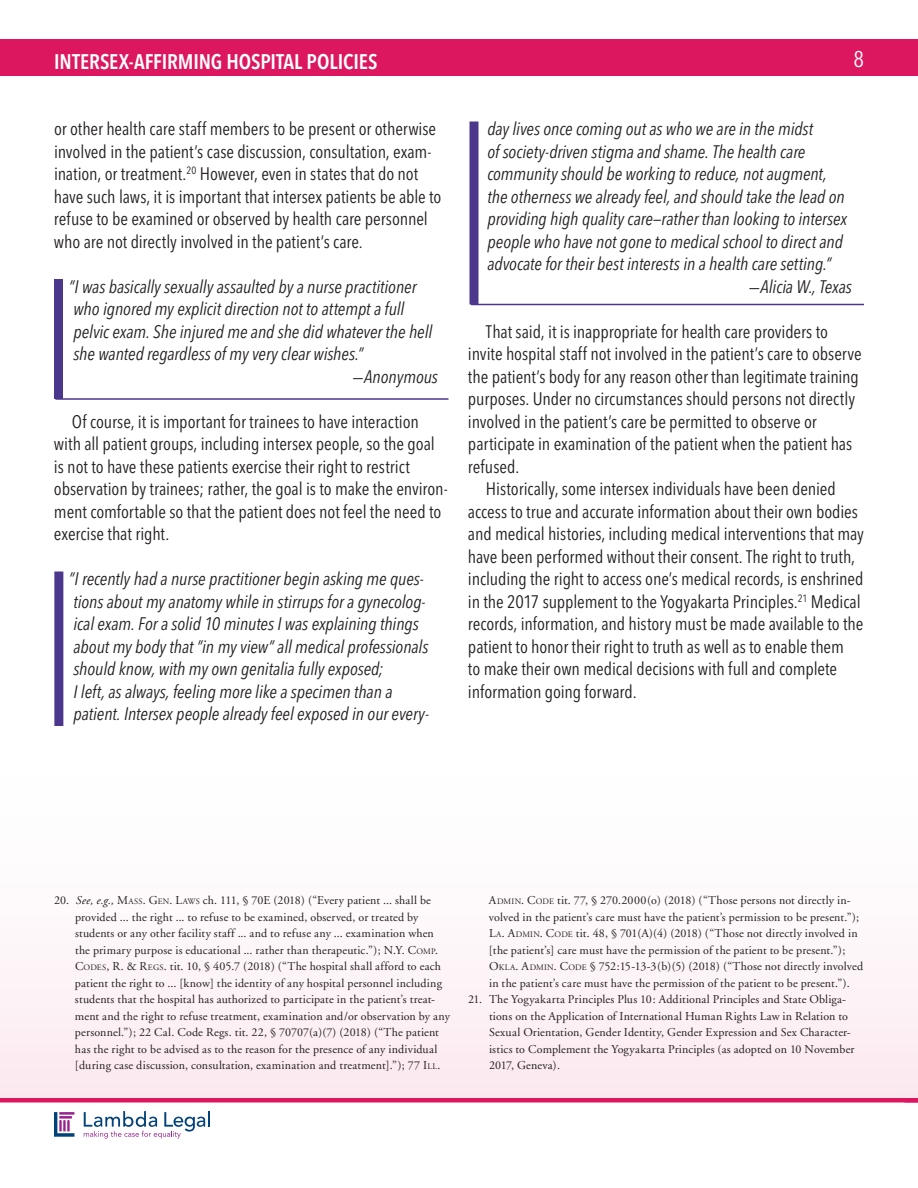
<style>
.page{position:relative;width:918px;height:1188px;background:#fff}
.page>*{position:absolute;margin:0;border:0;box-sizing:border-box;transform-origin:0 0}
.t1{font:condensed 22.5px "Avenir Next LT Pro";color:#fff}
.t2{font:600 condensed 21px "Avenir Next LT Pro";letter-spacing:-.005em;color:#fff}
.t3{font:condensed 18px/22.5px "Avenir Next LT Pro";letter-spacing:-.005em;color:#231f20}
.t4{font:italic condensed 18px/22.5px "Avenir Next LT Pro";letter-spacing:-.005em;color:#231f20}
.t5{font:12px/16.5px "Adobe Garamond";letter-spacing:.015em;color:#231f20}
.s1{font-stretch:normal}
.s2{font-style:italic}
.s3{font-style:inherit}
.s4{font-size:8.4px}
</style>
<div class="page">
<div style="left:0;top:723px;width:918px;height:377px;background:linear-gradient(to right,#fdf7f9,#fdf7f9)"></div>
<div style="left:0;top:39px;width:918px;height:37px;background:#dc1760"></div>
<div style="left:54px;top:279px;width:9px;height:120px;background:#4c378d"></div>
<hr style="left:56px;top:398px;width:392px;height:2px;background:#4c378d">
<div style="left:470px;top:122px;width:8px;height:182px;background:#4c378d"></div>
<hr style="left:471px;top:304px;width:393px;height:1px;background:#4c378d">
<div style="left:54px;top:572px;width:9px;height:154px;background:#4c378d"></div>
<hr style="left:0;top:1098px;width:918px;height:4px;background:#dc1760">
<svg style="left:84px;top:1111px;width:125px;height:28px"></svg>
<svg style="left:54px;top:1112px;width:21px;height:25px"></svg>
<p class="t2" style="left:54px;top:49px;width:325px">INTERSEX-AFFIRMING HOSPITAL POLICIES</p>
<p class="t1" style="left:853px;top:46px;width:12px">8</p>
<p class="t3" style="left:54px;top:117px;width:389px">or other health care staff members to be present or otherwise involved in the patient’s case discussion, consultation, exam&shy;ination, or treatment.<sup>20</sup> However, even in states that do not have such laws, it is important that intersex patients be able to refuse to be examined or observed by health care personnel who are not directly involved in the patient’s care.</p>
<p class="t4" style="left:69px;top:275px;width:349px">”I was basically sexually assaulted by a nurse practitioner</p>
<p class="t4" style="left:73px;top:297px;width:333px">who ignored my explicit direction not to attempt a full</p>
<p class="t4" style="left:73px;top:320px;width:360px">pelvic exam. She injured me and she did whatever the hell</p>
<p class="t4" style="left:73px;top:342px;width:291px">she wanted regardless of my very clear wishes.”</p>
<p class="t4" style="left:353px;top:365px;width:86px"><span class="s1">—</span>Anonymous</p>
<p class="t3" style="left:54px;top:410px;width:395px;text-indent:18px">Of course, it is important for trainees to have interaction with all patient groups, including intersex people, so the goal is not to have these patients exercise their right to restrict observation by trainees; rather, the goal is to make the environ&shy;ment comfortable so that the patient does not feel the need to exercise that right.</p>
<p class="t4" style="left:69px;top:567px;width:361px">”I recently had a nurse practitioner begin asking me ques&shy;tions about my anatomy while in stirrups for a gynecolog&shy;ical exam. For a solid 10 minutes I was explaining things about my body that ”in my view” all medical professionals should know, with my own genitalia fully exposed;<br>I left, as always, feeling more like a specimen than a patient. Intersex people already feel exposed in our every-</p>
<p class="t4" style="left:487px;top:117px;width:327px">day lives once coming out as who we are in the midst</p>
<p class="t4" style="left:487px;top:140px;width:320px">of society-driven stigma and shame. The health care</p>
<p class="t4" style="left:487px;top:162px;width:341px">community should be working to reduce, not augment,</p>
<p class="t4" style="left:487px;top:185px;width:359px">the otherness we already feel, and should take the lead on</p>
<p class="t4" style="left:487px;top:207px;width:361px">providing high quality care—rather than looking to intersex</p>
<p class="t4" style="left:487px;top:230px;width:357px">people who have not gone to medical school to direct and</p>
<p class="t4" style="left:487px;top:252px;width:345px">advocate for their best interests in a health care setting.”</p>
<p class="t4" style="left:749px;top:275px;width:104px"><span class="s1">—</span>Alicia W., Texas</p>
<p class="t3" style="left:468px;top:320px;width:395px;text-indent:18px">That said, it is inappropriate for health care providers to invite hospital staff not involved in the patient’s care to observe the patient’s body for any reason other than legitimate training purposes. Under no circumstances should persons not directly involved in the patient’s care be permitted to observe or participate in examination of the patient when the patient has refused.</p>
<p class="t3" style="left:468px;top:477px;width:397px;text-indent:18px">Historically, some intersex individuals have been denied access to true and accurate information about their own bodies and medical histories, including medical interventions that may have been performed without their consent. The right to truth, including the right to access one’s medical records, is enshrined in the 2017 supplement to the Yogyakarta Principles.<sup>21</sup> Medical records, information, and history must be made available to the patient to honor their right to truth as well as to enable them<br>to make their own medical decisions with full and complete information going forward.</p>
<p class="t5" style="left:75px;top:893px;width:377px;text-indent:-21px">20. <span class="s2">See, e.g.,</span> <span class="s3">M</span><span class="s4">ASS</span><span class="s3">. G</span><span class="s4">EN</span><span class="s3">. L</span><span class="s4">AWS</span> ch. 111, § 70E (2018) (“Every patient ... shall be provided ... the right ... to refuse to be examined, observed, or treated by students or any other facility staff ... and to refuse any ... examination when the primary purpose is educational ... rather than therapeutic.”); <span class="s3">N.Y. C</span><span class="s4">OMP</span><span class="s3">.<br>C</span><span class="s4">ODES</span><span class="s3">, R. &amp; R</span><span class="s4">EGS</span><span class="s3">.</span> tit. 10, § 405.7 (2018) (“The hospital shall afford to each patient the right to ... [know] the identity of any hospital personnel including students that the hospital has authorized to participate in the patient’s treat&shy;ment and the right to refuse treatment, examination and/or observation by any personnel.”); 22 Cal. Code Regs. tit. 22, § 70707(a)(7) (2018) (“The patient has the right to be advised as to the reason for the presence of any individual [during case discussion, consultation, examination and treatment].”); 77 <span class="s3">I</span><span class="s4">LL</span><span class="s3">.</span></p>
<p class="t5" style="left:489px;top:893px;width:376px"><span class="s3">A</span><span class="s4">DMIN</span><span class="s3">. C</span><span class="s4">ODE</span> tit. 77, § 270.2000(o) (2018) (“Those persons not directly in&shy;volved in the patient’s care must have the patient’s permission to be present.”); <span class="s3">L</span><span class="s4">A</span><span class="s3">. A</span><span class="s4">DMIN</span><span class="s3">. C</span><span class="s4">ODE</span> tit. 48, § 701(A)(4) (2018) (“Those not directly involved in [the patient’s] care must have the permission of the patient to be present.”); <span class="s3">O</span><span class="s4">KLA</span><span class="s3">. A</span><span class="s4">DMIN</span><span class="s3">. C</span><span class="s4">ODE</span> § 752:15-13-3(b)(5) (2018) (“Those not directly involved in the patient’s care must have the permission of the patient to be present.”).</p>
<p class="t5" style="left:489px;top:992px;width:367px;text-indent:-21px">21. The Yogyakarta Principles Plus 10: Additional Principles and State Obliga&shy;tions on the Application of International Human Rights Law in Relation to Sexual Orientation, Gender Identity, Gender Expression and Sex Character&shy;istics to Complement the Yogyakarta Principles (as adopted on 10 November 2017, Geneva).</p>
</div>
